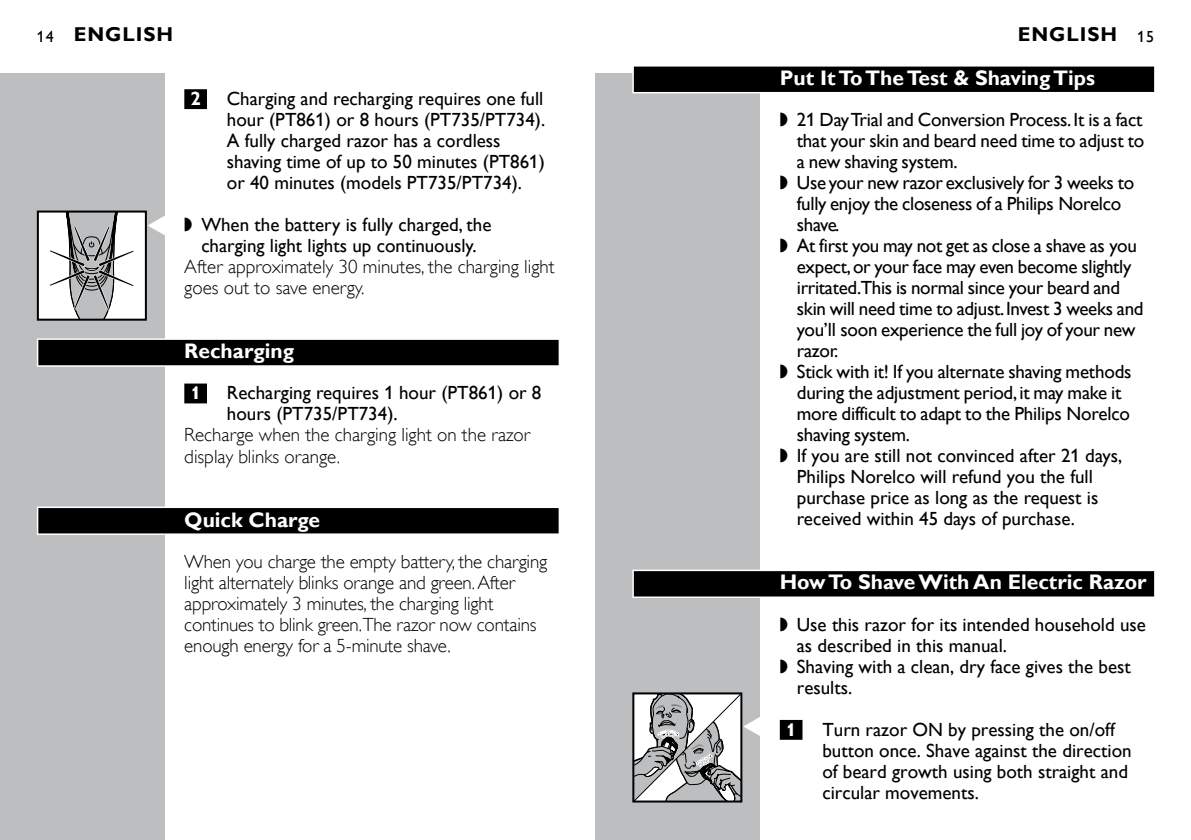
<style>
.page{position:relative;width:1191px;height:840px;background:#fff}
.page>*{position:absolute;margin:0;border:0;box-sizing:border-box;transform-origin:0 0}
.t1{font:36px "Philips Tape";color:#fff}
.t2{font:700 21px "Gill Sans Alt One WGL";color:#fff}
.t3{font:700 20px "Gill Sans Alt One WGL";letter-spacing:.05em;color:#000}
.t4{font:19px/21px "Gill Sans Alt One WGL";color:#000}
.t5{font:19px/21px "Gill Sans Alt One WGL Light";letter-spacing:-.01em;color:#000}
.t6{font:700 19px "Gill Sans Alt One WGL";color:#fff}
.t7{font:700 18px "Gill Sans Alt One WGL";color:#fff}
.t8{font:16px "Gill Sans Alt One WGL";color:#000}
.s1{font-weight:400;font-size:16px}
.s2{font-family:"Philips Tape";font-size:36px;color:#fff}
.s3{font-family:"Gill Sans Alt One WGL";font-weight:700;font-size:18px}
</style>
<div class="page">
<div style="left:0;top:74px;width:164px;height:765px;background:#bcbec0"></div>
<div style="left:184px;top:89px;width:23px;height:20px;background:#000"></div>
<div style="left:37px;top:338px;width:521px;height:28px;background:#e0e0e0"></div>
<div style="left:38px;top:340px;width:520px;height:25px;background:#000"></div>
<div style="left:184px;top:383px;width:23px;height:20px;background:#000"></div>
<div style="left:37px;top:506px;width:521px;height:28px;background:#fff"></div>
<div style="left:38px;top:508px;width:520px;height:25px;background:#000"></div>
<div style="left:595px;top:74px;width:165px;height:765px;background:#bcbec0"></div>
<div style="left:632px;top:65px;width:522px;height:28px;background:#929292"></div>
<div style="left:634px;top:67px;width:520px;height:25px;background:#000"></div>
<div style="left:632px;top:569px;width:522px;height:28px;background:#fff"></div>
<div style="left:634px;top:571px;width:520px;height:25px;background:#000"></div>
<div style="left:780px;top:719px;width:22px;height:20px;background:#000"></div>
<svg style="left:635px;top:695px;width:104px;height:104px"></svg>
<div style="left:632px;top:692px;width:110px;height:110px;border:2px solid #000"></div>
<div style="left:38px;top:211px;width:108px;height:108px;background:#fff"></div>
<svg style="left:49px;top:213px;width:85px;height:104px"></svg>
<div style="left:37px;top:210px;width:110px;height:110px;border:2px solid #000"></div>
<p class="t3" style="left:37px;top:20px;width:138px"><span class="s1">14</span> ENGLISH</p>
<p class="t8" style="left:1137px;top:26px;width:18px">15</p>
<p class="t3" style="left:1017px;top:20px;width:101px">ENGLISH</p>
<p class="t2" style="left:780px;top:64px;width:317px">Put It To The Test &amp; Shaving Tips</p>
<p class="t4" style="left:780px;top:109px;width:364px">◗ 21 Day Trial and Conversion Process. It is a fact</p>
<p class="t4" style="left:797px;top:130px;width:349px">that your skin and beard need time to adjust to</p>
<p class="t4" style="left:797px;top:151px;width:162px">a new shaving system.</p>
<p class="t4" style="left:780px;top:172px;width:356px">◗ Use your new razor exclusively for 3 weeks to</p>
<p class="t4" style="left:797px;top:193px;width:326px">fully enjoy the closeness of a Philips Norelco</p>
<p class="t4" style="left:797px;top:214px;width:44px">shave.</p>
<p class="t4" style="left:780px;top:235px;width:358px">◗ At first you may not get as close a shave as you</p>
<p class="t4" style="left:797px;top:256px;width:336px">expect, or your face may even become slightly</p>
<p class="t4" style="left:797px;top:277px;width:325px">irritated.This is normal since your beard and</p>
<p class="t4" style="left:797px;top:298px;width:348px">skin will need time to adjust. Invest 3 weeks and</p>
<p class="t4" style="left:797px;top:319px;width:340px">you’ll soon experience the full joy of your new</p>
<p class="t4" style="left:797px;top:340px;width:43px">razor.</p>
<p class="t4" style="left:780px;top:361px;width:353px">◗ Stick with it! If you alternate shaving methods</p>
<p class="t4" style="left:797px;top:382px;width:326px">during the adjustment period, it may make it</p>
<p class="t4" style="left:797px;top:403px;width:335px">more difficult to adapt to the Philips Norelco</p>
<p class="t4" style="left:797px;top:424px;width:115px">shaving system.</p>
<p class="t4" style="left:780px;top:445px;width:344px">◗ If you are still not convinced after 21 days,</p>
<p class="t4" style="left:797px;top:466px;width:297px">Philips Norelco will refund you the full</p>
<p class="t4" style="left:797px;top:487px;width:303px">purchase price as long as the request is</p>
<p class="t4" style="left:797px;top:508px;width:280px">received within 45 days of purchase.</p>
<p class="t6" style="left:190px;top:86px;width:12px">2</p>
<p class="t4" style="left:227px;top:88px;width:320px">Charging and recharging requires one full hour (PT861) or 8 hours (PT735/PT734).<br>A fully charged razor has a cordless shaving time of up to 50 minutes (PT861) or 40 minutes (models PT735/PT734).</p>
<p class="t4" style="left:201px;top:214px;width:291px;text-indent:-57px"><span class="s2">C</span> ◗ When the battery is fully charged, the charging light lights up continuously.</p>
<p class="t5" style="left:184px;top:256px;width:372px">After approximately 30 minutes, the charging light goes out to save energy.</p>
<p class="t2" style="left:184px;top:337px;width:111px">Recharging</p>
<p class="t7" style="left:191px;top:381px;width:11px">1</p>
<p class="t4" style="left:227px;top:382px;width:316px">Recharging requires 1 hour (PT861) or 8 hours (PT735/PT734).</p>
<p class="t5" style="left:184px;top:424px;width:347px">Recharge when the charging light on the razor display blinks orange.</p>
<p class="t2" style="left:184px;top:505px;width:137px">Quick Charge</p>
<p class="t5" style="left:184px;top:550px;width:364px">When you charge the empty battery, the charging light alternately blinks orange and green. After approximately 3 minutes, the charging light continues to blink green.The razor now contains enough energy for a 5-minute shave.</p>
<p class="t2" style="left:780px;top:567px;width:368px">How To Shave With An Electric Razor</p>
<p class="t4" style="left:780px;top:613px;width:368px">◗ Use this razor for its intended household use</p>
<p class="t4" style="left:797px;top:634px;width:212px">as described in this manual.</p>
<p class="t4" style="left:780px;top:655px;width:352px">◗ Shaving with a clean, dry face gives the best</p>
<p class="t4" style="left:797px;top:676px;width:57px">results.</p>
<h1 class="t1" style="left:740px;top:706px;width:57px">C <span class="s3">1</span></h1>
<p class="t4" style="left:822px;top:718px;width:311px">Turn razor ON by pressing the on/off button once. Shave against the direction of beard growth using both straight and circular movements.</p>
</div>
